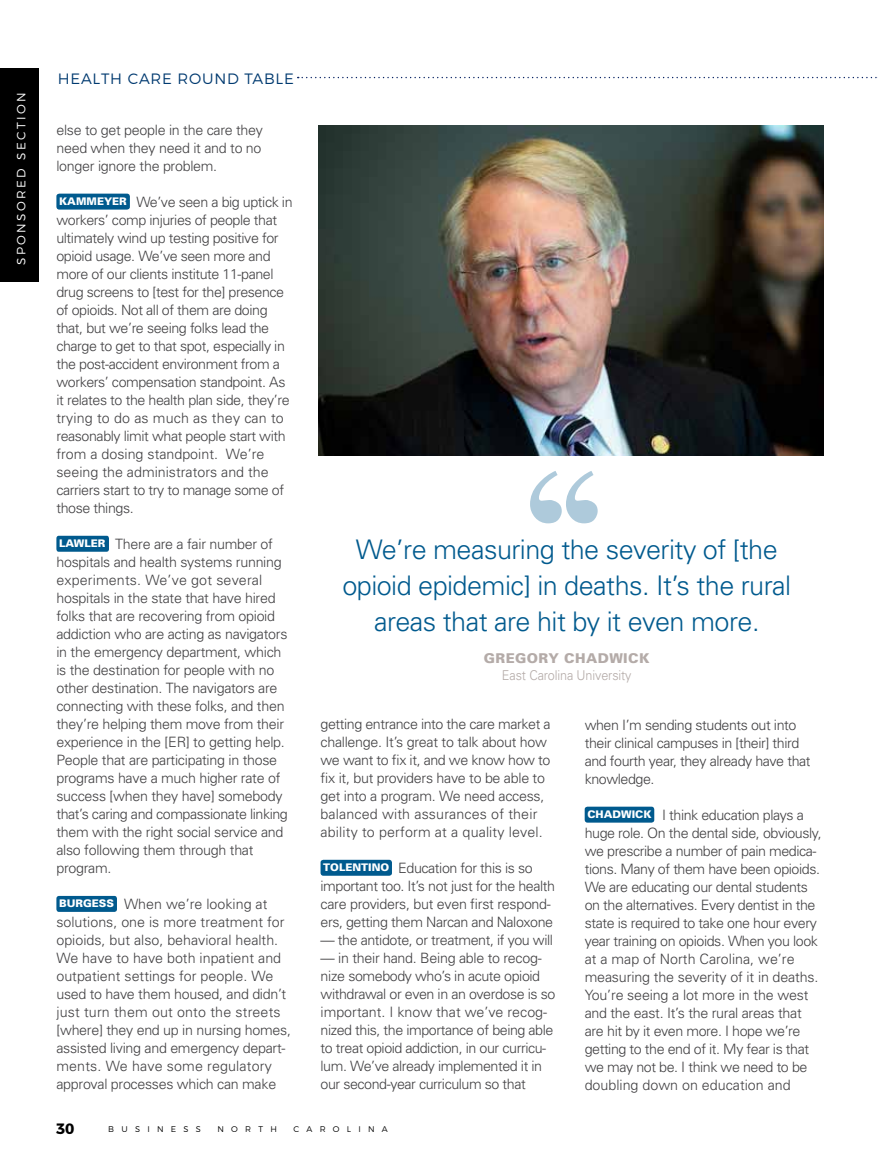
<style>
.page{position:relative;width:878px;height:1175px;background:#fff}
.page>*{position:absolute;margin:0;border:0;box-sizing:border-box;transform-origin:0 0}
.t1{font:300 27px/36px "Univers";letter-spacing:-.02em;color:#005a8e;text-align:center}
.t2{font:300 15px "Montserrat";letter-spacing:.05em;color:#003a70}
.t3{font:700 15px "Montserrat";color:#000}
.t4{font:300 14.25px/18px "Univers";letter-spacing:-.02em;color:#414042}
.t5{font:300 14.25px/18px "Univers";color:#414042}
.t6{font:300 13.5px "Univers";letter-spacing:-.01em;color:#b4aba8;scale:.93 1}
.t7{font:900 13.5px "Univers";letter-spacing:.03em;color:#b4aba8}
.t8{font:300 12px "Montserrat";letter-spacing:.2em;color:#fff}
.t9{font:300 8.25px "Montserrat";letter-spacing:.88em;color:#000}
.s1{font-weight:900;font-size:10.5px;color:#fff}
</style>
<div class="page">
<div style="left:56px;top:194px;width:74px;height:16px;background:#005a8e;border-radius:3px"></div>
<div style="left:56px;top:536px;width:53px;height:16px;background:#005a8e;border-radius:2px"></div>
<div style="left:56px;top:896px;width:61px;height:16px;background:#005a8e;border-radius:3px"></div>
<div style="left:320px;top:859px;width:72px;height:16px;background:#005a8e;border-radius:3px"></div>
<div style="left:584px;top:806px;width:70px;height:16px;background:#005a8e;border-radius:3px"></div>
<div style="left:0;top:69px;width:38px;height:213px;background:#000"></div>
<svg style="left:530px;top:471px;width:67px;height:52px"></svg>
<img style="left:319px;top:125px;width:504px;height:330px">
<svg style="left:298px;top:77px;width:580px;height:1px"></svg>
<p class="t8" style="left:17px;top:265px;width:174px;rotate:-90deg">SPONSORED SECTION</p>
<p class="t2" style="left:58px;top:72px;width:237px">HEALTH CARE ROUND TABLE</p>
<p class="t4" style="left:56px;top:122px;width:208px;text-align:justify">else to get people in the care they need when they need it and to no longer ignore the problem.</p>
<p class="t4" style="left:56px;top:194px;width:238px"><span class="s1">KAMMEYER</span> We’ve seen a big uptick in workers’ comp injuries of people that ultimately wind up testing positive for opioid usage. We’ve seen more and more of our clients institute 11-panel drug screens to [test for the] presence of opioids. Not all of them are doing that, but we’re seeing folks lead the charge to get to that spot, especially in the post-accident environment from a workers’ compensation standpoint. As it relates to the health plan side, they’re trying to do as much as they can to reasonably limit what people start with from a dosing standpoint. We’re seeing the administrators and the carriers start to try to manage some of those things.</p>
<p class="t4" style="left:56px;top:536px;width:233px"><span class="s1">LAWLER</span> There are a fair number of hospitals and health systems running experiments. We’ve got several hospitals in the state that have hired folks that are recovering from opioid addiction who are acting as navigators in the emergency department, which is the destination for people with no other destination. The navigators are connecting with these folks, and then they’re helping them move from their experience in the [ER] to getting help.<br>People that are participating in those programs have a much higher rate of success [when they have] somebody that’s caring and compassionate linking them with the right social service and also following them through that program.</p>
<p class="t5" style="left:56px;top:896px;width:236px"><span class="s1">BURGESS</span> When we’re looking at solutions, one is more treatment for opioids, but also, behavioral health.<br>We have to have both inpatient and outpatient settings for people. We used to have them housed, and didn’t just turn them out onto the streets [where] they end up in nursing homes, assisted living and emergency depart&shy;ments. We have some regulatory approval processes which can make</p>
<h1 class="t1" style="left:342px;top:533px;width:450px">We’re measuring the severity of [the opioid epidemic] in deaths. It’s the rural areas that are hit by it even more.</h1>
<p class="t7" style="left:484px;top:653px;width:167px">GREGORY CHADWICK</p>
<p class="t6" style="left:502px;top:669px;width:141px">East Carolina University</p>
<p class="t4" style="left:320px;top:715px;width:232px">getting entrance into the care market a challenge. It’s great to talk about how we want to fix it, and we know how to fix it, but providers have to be able to get into a program. We need access, balanced with assurances of their ability to perform at a quality level.</p>
<p class="t4" style="left:320px;top:859px;width:236px"><span class="s1">TOLENTINO</span> Education for this is so important too. It’s not just for the health care providers, but even first respond&shy;ers, getting them Narcan and Naloxone</p>
<p class="t4" style="left:320px;top:931px;width:234px">— the antidote, or treatment, if you will</p>
<p class="t4" style="left:320px;top:949px;width:236px">— in their hand. Being able to recog&shy;nize somebody who’s in acute opioid withdrawal or even in an overdose is so important. I know that we’ve recog&shy;nized this, the importance of being able to treat opioid addiction, in our curricu&shy;lum. We’ve already implemented it in our second-year curriculum so that</p>
<p class="t4" style="left:584px;top:716px;width:227px">when I’m sending students out into their clinical campuses in [their] third and fourth year, they already have that knowledge.</p>
<p class="t4" style="left:584px;top:806px;width:238px"><span class="s1">CHADWICK</span> I think education plays a huge role. On the dental side, obviously, we prescribe a number of pain medica&shy;tions. Many of them have been opioids.<br>We are educating our dental students on the alternatives. Every dentist in the state is required to take one hour every year training on opioids. When you look at a map of North Carolina, we’re measuring the severity of it in deaths.<br>You’re seeing a lot more in the west and the east. It’s the rural areas that are hit by it even more. I hope we’re getting to the end of it. My fear is that we may not be. I think we need to be doubling down on education and</p>
<p class="t3" style="left:56px;top:1122px;width:20px">30</p>
<p class="t9" style="left:108px;top:1125px;width:94px">BUSINESS</p>
<p class="t9" style="left:217px;top:1125px;width:61px">NORTH</p>
<p class="t9" style="left:293px;top:1125px;width:96px">CAROLINA</p>
</div>
